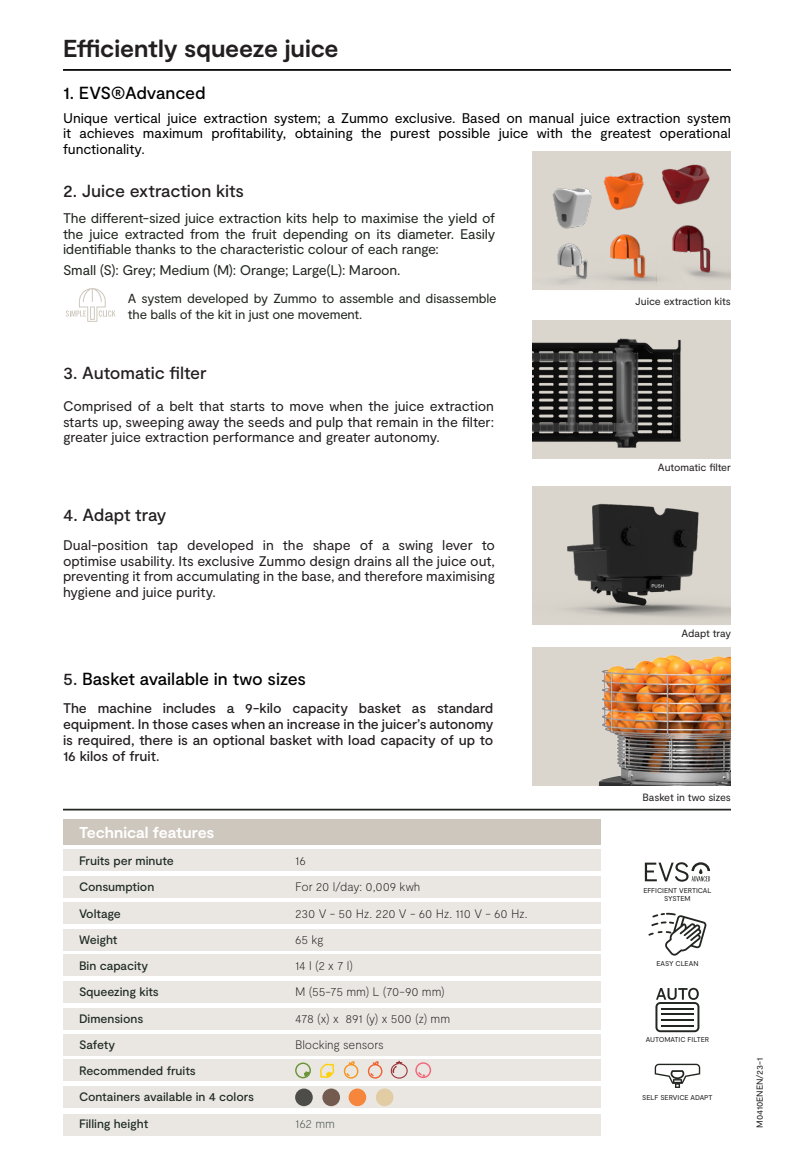
<style>
.page{position:relative;width:794px;height:1166px;background:#fff}
.page>*{position:absolute;margin:0;border:0;box-sizing:border-box;transform-origin:0 0}
.t1{font:700 24.5px "Moderat";letter-spacing:-.005em;color:#231f20}
.t2{font:500 17.5px "Moderat";letter-spacing:-.005em;color:#231f20}
.t3{font:500 17.5px "Moderat";letter-spacing:-.01em;color:#000}
.t4{font:700 15.75px "Moderat";letter-spacing:-.005em;color:#fff}
.t5{font:14px/15.8px "Moderat";letter-spacing:-.005em;color:#231f20;text-align:justify}
.t6{font:14px/15.8px "Moderat";letter-spacing:-.015em;color:#222620;text-align:justify}
.t7{font:14px/15.8px "Moderat";letter-spacing:-.005em;color:#000;text-align:justify}
.t8{font:500 14px/15.8px "Moderat";letter-spacing:-.005em;color:#231f20;text-align:justify}
.t9{font:13.12px/15.8px "Moderat";letter-spacing:-.02em;color:#222620}
.t10{font:500 12.25px/26.2px "Moderat";letter-spacing:-.005em;color:#202b26}
.t11{font:100 12.25px "Moderat";letter-spacing:-.01em;color:#231f20}
.t12{font:100 12.25px "Moderat";color:#495550}
.t13{font:10.5px "Moderat";letter-spacing:-.005em;color:#231f20}
.t14{font:8.75px "Moderat";letter-spacing:-.005em;color:#231f20}
.t15{font:7px/8.4px "Moderat";letter-spacing:-.005em;color:#231f20;text-align:center}
.s1{color:#231f20}
</style>
<div class="page">
<div style="left:63px;top:1114px;width:537px;height:21px;background:#eae7e2"></div>
<div style="left:63px;top:1059px;width:537px;height:21px;background:#eae7e2"></div>
<div style="left:63px;top:1086px;width:537px;height:21px;background:#eae7e2"></div>
<div style="left:63px;top:819px;width:537px;height:26px;background:#cec7bd"></div>
<div style="left:63px;top:850px;width:537px;height:21px;background:#eae7e2"></div>
<div style="left:63px;top:876px;width:537px;height:21px;background:#eae7e2"></div>
<div style="left:63px;top:954px;width:537px;height:22px;background:#eae7e2"></div>
<div style="left:63px;top:1034px;width:537px;height:22px;background:#eae7e2"></div>
<div style="left:63px;top:902px;width:537px;height:21px;background:#eae7e2"></div>
<div style="left:63px;top:929px;width:537px;height:22px;background:#eae7e2"></div>
<div style="left:63px;top:981px;width:537px;height:21px;background:#eae7e2"></div>
<div style="left:63px;top:1008px;width:537px;height:21px;background:#eae7e2"></div>
<div style="left:532px;top:151px;width:199px;height:139px;background:#dbd6cd"></div>
<img style="left:532px;top:320px;width:199px;height:139px">
<svg style="left:66px;top:288px;width:50px;height:34px"></svg>
<img style="left:532px;top:649px;width:199px;height:136px">
<div style="left:376px;top:1088px;width:17px;height:18px;background:#e2cca3;border-radius:50%"></div>
<div style="left:322px;top:1088px;width:18px;height:18px;background:#735b4f;border-radius:50%"></div>
<div style="left:348px;top:1088px;width:18px;height:18px;background:#f5863c;border-radius:50%"></div>
<div style="left:295px;top:1088px;width:18px;height:18px;background:#4d4c48;border-radius:50%"></div>
<img style="left:532px;top:486px;width:199px;height:139px">
<svg style="left:645px;top:862px;width:65px;height:19px"></svg>
<svg style="left:648px;top:913px;width:59px;height:42px"></svg>
<svg style="left:655px;top:988px;width:44px;height:44px"></svg>
<hr style="left:661px;top:1008px;width:32px;height:2px;background:#222620">
<hr style="left:661px;top:1013px;width:32px;height:2px;background:#222620">
<hr style="left:661px;top:1019px;width:32px;height:2px;background:#222620">
<hr style="left:661px;top:1024px;width:32px;height:2px;background:#222620">
<hr style="left:63px;top:809px;width:668px;height:1px;background:#222620">
<hr style="left:63px;top:69px;width:668px;height:2px;background:#000">
<svg style="left:654px;top:1064px;width:46px;height:24px"></svg>
<img style="left:662px;top:164px;width:68px;height:115px">
<img style="left:552px;top:172px;width:110px;height:112px">
<svg style="left:344px;top:1061px;width:14px;height:17px"></svg>
<svg style="left:368px;top:1061px;width:14px;height:17px"></svg>
<svg style="left:320px;top:1063px;width:15px;height:15px"></svg>
<svg style="left:391px;top:1060px;width:17px;height:18px"></svg>
<svg style="left:415px;top:1062px;width:16px;height:16px"></svg>
<svg style="left:295px;top:1062px;width:16px;height:16px"></svg>
<p class="t1" style="left:63px;top:35px;width:277px">Efficiently squeeze juice</p>
<p class="t3" style="left:63px;top:82px;width:144px">1. EVS®Advanced</p>
<p class="t7" style="left:63px;top:110px;width:669px">Unique vertical juice extraction system; a Zummo exclusive. Based on manual juice extraction system it achieves maximum profitability, obtaining the purest possible juice with the greatest operational functionality.</p>
<p class="t2" style="left:63px;top:181px;width:183px">2. Juice extraction kits</p>
<p class="t6" style="left:63px;top:211px;width:434px">The different-sized juice extraction kits help to maximise the yield of the juice extracted from the fruit depending on its diameter. Easily identifiable thanks to the characteristic colour of each range:</p>
<p class="t6" style="left:63px;top:263px;width:339px">Small (S): Grey; Medium (M): Orange; Large(L): Maroon.</p>
<p class="t9" style="left:128px;top:291px;width:370px">A system developed by Zummo to assemble and disassemble the balls of the kit in just one movement.</p>
<p class="t2" style="left:63px;top:362px;width:145px">3. Automatic filter</p>
<p class="t5" style="left:63px;top:399px;width:432px">Comprised of a belt that starts to move when the juice extraction starts up, sweeping away the seeds and pulp that remain in the filter: greater juice extraction performance and greater autonomy.</p>
<p class="t2" style="left:63px;top:505px;width:105px">4. Adapt tray</p>
<p class="t5" style="left:63px;top:537px;width:433px">Dual-position tap developed in the shape of a swing lever to optimise usability. Its exclusive Zummo design drains all the juice out, preventing it from accumulating in the base, and therefore maximising hygiene and juice purity.</p>
<p class="t3" style="left:63px;top:669px;width:244px"><span class="s1">5.</span> Basket available in two sizes</p>
<p class="t8" style="left:63px;top:701px;width:432px">The machine includes a 9-kilo capacity basket as standard equipment. In those cases when an increase in the juicer’s autonomy is required, there is an optional basket with load capacity of up to 16 kilos of fruit.</p>
<p class="t4" style="left:79px;top:823px;width:137px">Technical features</p>
<p class="t10" style="left:79px;top:848px;width:96px">Fruits per minute</p>
<p class="t10" style="left:79px;top:874px;width:77px">Consumption</p>
<p class="t10" style="left:79px;top:901px;width:43px">Voltage<br>Weight</p>
<p class="t10" style="left:79px;top:953px;width:71px">Bin capacity</p>
<p class="t10" style="left:79px;top:979px;width:81px">Squeezing kits</p>
<p class="t10" style="left:79px;top:1006px;width:66px">Dimensions</p>
<p class="t10" style="left:79px;top:1032px;width:38px">Safety</p>
<p class="t10" style="left:79px;top:1058px;width:118px">Recommended fruits</p>
<p class="t10" style="left:79px;top:1084px;width:177px">Containers available in 4 colors</p>
<p class="t10" style="left:79px;top:1111px;width:71px">Filling height</p>
<p class="t11" style="left:295px;top:854px;width:12px">16</p>
<p class="t11" style="left:295px;top:880px;width:127px">For 20 l/day: 0,009 kwh</p>
<p class="t11" style="left:295px;top:906px;width:234px">230 V - 50 Hz. 220 V - 60 Hz. 110 V - 60 Hz.</p>
<p class="t11" style="left:295px;top:932px;width:30px">65 kg</p>
<p class="t11" style="left:295px;top:959px;width:59px">14 l (2 x 7 l)</p>
<p class="t11" style="left:295px;top:985px;width:151px">M (55-75 mm) L (70-90 mm)</p>
<p class="t11" style="left:295px;top:1011px;width:157px">478 (x) x 891 (y) x 500 (z) mm</p>
<p class="t11" style="left:295px;top:1037px;width:90px">Blocking sensors</p>
<p class="t12" style="left:295px;top:1116px;width:41px">162 mm</p>
<p class="t13" style="left:635px;top:295px;width:97px">Juice extraction kits</p>
<p class="t13" style="left:658px;top:461px;width:75px">Automatic filter</p>
<p class="t13" style="left:681px;top:627px;width:51px">Adapt tray</p>
<p class="t13" style="left:642px;top:791px;width:90px">Basket in two sizes</p>
<p class="t15" style="left:643px;top:886px;width:70px">EFFICIENT VERTICAL<br>SYSTEM</p>
<p class="t15" style="left:656px;top:959px;width:44px">EASY CLEAN</p>
<p class="t15" style="left:646px;top:1036px;width:65px">AUTOMATIC FILTER</p>
<p class="t15" style="left:642px;top:1093px;width:72px">SELF SERVICE ADAPT</p>
<p class="t14" style="left:754px;top:1128px;width:71px;rotate:-90deg">M0410ENEN/23-1</p>
</div>
